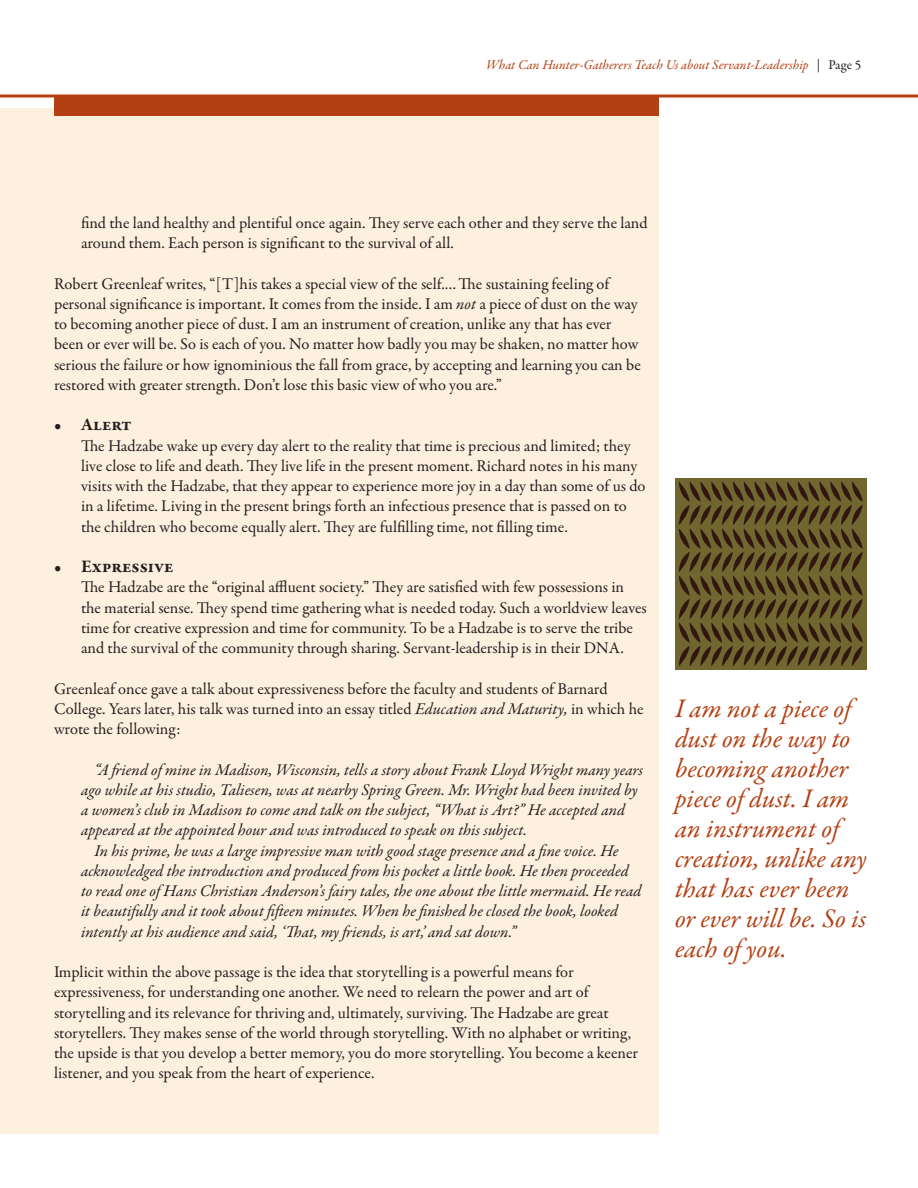
<style>
.page{position:relative;width:918px;height:1188px;background:#fff}
.page>*{position:absolute;margin:0;border:0;box-sizing:border-box;transform-origin:0 0}
.t1{font:italic 27px/30px "Garamond Premr Pro";color:#b34013}
.t2{font:700 18px "Garamond Premr Pro";letter-spacing:-.005em;color:#231f20}
.t3{font:16.5px/20.2px "Garamond Premr Pro";color:#231f20}
.t4{font:italic 16.5px/20.2px "Garamond Premr Pro";letter-spacing:-.005em;color:#231f20}
.t5{font:italic 13.5px "Garamond Premr Pro";letter-spacing:-.005em;color:#b34013}
.s1{font-style:normal;color:#231f20}
.s2{font-style:italic}
</style>
<div class="page">
<div style="left:0;top:108px;width:659px;height:1026px;background:#fef0de"></div>
<svg style="left:0;top:94px;width:918px;height:4px;background:#c56f4d"></svg>
<div style="left:54px;top:96px;width:605px;height:20px;background:#b34013"></div>
<div style="left:675px;top:478px;width:192px;height:192px;background:#706730"></div>
<svg style="left:679px;top:481px;width:184px;height:185px"></svg>
<p class="t5" style="left:486px;top:56px;width:377px">What Can Hunter-Gatherers Teach Us about Servant-Leadership <span class="s1">| Page 5</span></p>
<p class="t3" style="left:81px;top:213px;width:568px">find the land healthy and plentiful once again. They serve each other and they serve the land around them. Each person is significant to the survival of all.</p>
<p class="t3" style="left:54px;top:274px;width:588px">Robert Greenleaf writes, “[T]his takes a special view of the self.…The sustaining feeling of personal significance is important. It comes from the inside. I am <span class="s2">not</span> a piece of dust on the way to becoming another piece of dust. I am an instrument of creation, unlike any that has ever been or ever will be. So is each of you. No matter how badly you may be shaken, no matter how serious the failure or how ignominious the fall from grace, by accepting and learning you can be restored with greater strength. Don’t lose this basic view of who you are.”</p>
<p class="t2" style="left:54px;top:414px;width:79px">• Alert</p>
<p class="t3" style="left:81px;top:436px;width:566px">The Hadzabe wake up every day alert to the reality that time is precious and limited; they live close to life and death. They live life in the present moment. Richard notes in his many visits with the Hadzabe, that they appear to experience more joy in a day than some of us do in a lifetime. Living in the present brings forth an infectious presence that is passed on to the children who become equally alert. They are fulfilling time, not filling time.</p>
<p class="t2" style="left:54px;top:556px;width:121px">• Expressive</p>
<p class="t3" style="left:81px;top:578px;width:567px">The Hadzabe are the “original affluent society.” They are satisfied with few possessions in the material sense. They spend time gathering what is needed today. Such a worldview leaves time for creative expression and time for community. To be a Hadzabe is to serve the tribe and the survival of the community through sharing. Servant-leadership is in their DNA.</p>
<p class="t3" style="left:54px;top:679px;width:591px">Greenleaf once gave a talk about expressiveness before the faculty and students of Barnard<br>College. Years later, his talk was turned into an essay titled <span class="s2">Education and Maturity,</span> in which he wrote the following:</p>
<p class="t4" style="left:81px;top:760px;width:564px;text-indent:13px">“A friend of mine in Madison, Wisconsin, tells a story about Frank Lloyd Wright many years ago while at his studio, Taliesen, was at nearby Spring Green. Mr. Wright had been invited by a women’s club in Madison to come and talk on the subject, “What is Art?” He accepted and appeared at the appointed hour and was introduced to speak on this subject.</p>
<p class="t4" style="left:81px;top:841px;width:562px;text-indent:13px">In his prime, he was a large impressive man with good stage presence and a fine voice. He acknowledged the introduction and produced from his pocket a little book. He then proceeded to read one of Hans Christian Anderson’s fairy tales, the one about the little mermaid. He read it beautifully and it took about fifteen minutes. When he finished he closed the book, looked intently at his audience and said, ‘That, my friends, is art,’ and sat down.”</p>
<p class="t3" style="left:54px;top:962px;width:585px">Implicit within the above passage is the idea that storytelling is a powerful means for expressiveness, for understanding one another. We need to relearn the power and art of storytelling and its relevance for thriving and, ultimately, surviving. The Hadzabe are great storytellers. They makes sense of the world through storytelling. With no alphabet or writing, the upside is that you develop a better memory, you do more storytelling. You become a keener listener, and you speak from the heart of experience.</p>
<h1 class="t1" style="left:675px;top:695px;width:193px">I am not a piece of dust on the way to becoming another piece of dust. I am an instrument of creation, unlike any that has ever been or ever will be. So is each of you.</h1>
</div>
